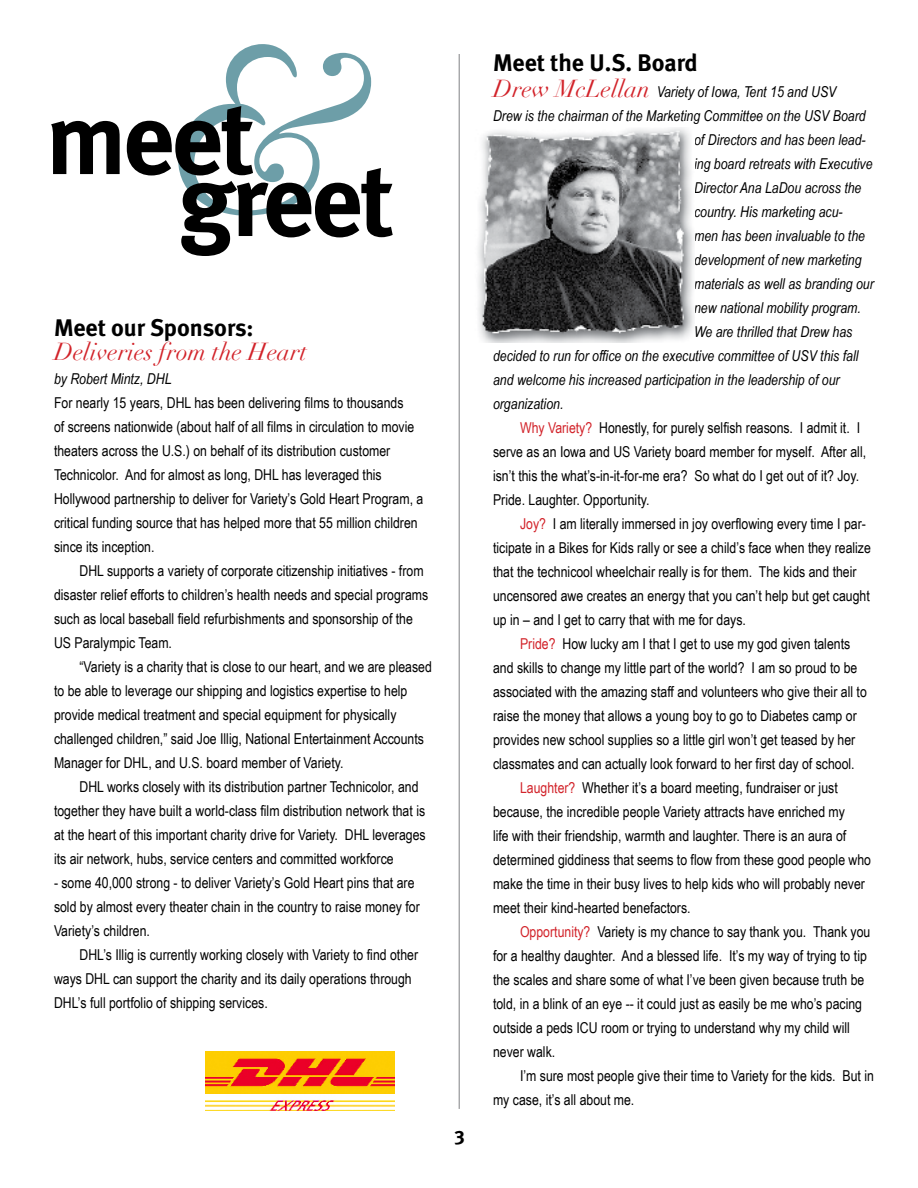
<style>
.page{position:relative;width:918px;height:1188px;background:#fff}
.page>*{position:absolute;margin:0;border:0;box-sizing:border-box;transform-origin:0 0}
.t1{font:italic 258px "Bernhard Modern Std";color:#0d5e6e}
.t2{font:700 102px "Meta";letter-spacing:-.03em;color:#000}
.t3{font:700 24px "Meta";color:#000}
.t4{font:italic 24px "Didot";color:#d2232a}
.t5{font:19.5px "Meta Bold Expert";color:#000}
.t6{font:15px/24px "Arial Narrow";color:#000}
.t7{font:italic 15px "Arial Narrow";color:#000}
.s1{font-family:"Didot";font-size:24px;color:#d2232a}
.s2{color:#d2232a}
</style>
<div class="page">
<hr style="left:459px;top:54px;width:1px;height:1055px;background:#808284">
<img style="left:206px;top:1051px;width:189px;height:60px">
<img style="left:478px;top:127px;width:216px;height:215px">
<h1 class="t1" style="left:157px;top:-1px;width:197px">&amp;</h1>
<h2 class="t2" style="left:46px;top:74px;width:210px">meet</h2>
<h2 class="t2" style="left:178px;top:136px;width:218px">greet</h2>
<h3 class="t3" style="left:54px;top:312px;width:201px">Meet our Sponsors:</h3>
<h3 class="t4" style="left:54px;top:337px;width:254px">Deliveries from the Heart</h3>
<p class="t7" style="left:54px;top:370px;width:119px">by Robert Mintz, DHL</p>
<p class="t6" style="left:54px;top:390px;width:371px">For nearly 15 years, DHL has been delivering films to thousands<br>of screens nationwide (about half of all films in circulation to movie theaters across the U.S.) on behalf of its distribution customer Technicolor. And for almost as long, DHL has leveraged this Hollywood partnership to deliver for Variety’s Gold Heart Program, a critical funding source that has helped more that 55 million children since its inception.</p>
<p class="t6" style="left:54px;top:558px;width:376px;text-indent:26px">DHL supports a variety of corporate citizenship initiatives - from disaster relief efforts to children’s health needs and special programs such as local baseball field refurbishments and sponsorship of the US Paralympic Team.</p>
<p class="t6" style="left:54px;top:654px;width:379px;text-indent:26px">“Variety is a charity that is close to our heart, and we are pleased to be able to leverage our shipping and logistics expertise to help provide medical treatment and special equipment for physically challenged children,” said Joe Illig, National Entertainment Accounts Manager for DHL, and U.S. board member of Variety.</p>
<p class="t6" style="left:54px;top:774px;width:373px;text-indent:26px">DHL works closely with its distribution partner Technicolor, and together they have built a world-class film distribution network that is at the heart of this important charity drive for Variety. DHL leverages its air network, hubs, service centers and committed workforce</p>
<p class="t6" style="left:54px;top:870px;width:367px">- some 40,000 strong - to deliver Variety’s Gold Heart pins that are sold by almost every theater chain in the country to raise money for<br>Variety’s children.</p>
<p class="t6" style="left:54px;top:942px;width:366px;text-indent:26px">DHL’s Illig is currently working closely with Variety to find other ways DHL can support the charity and its daily operations through<br>DHL’s full portfolio of shipping services.</p>
<h3 class="t5" style="left:455px;top:1125px;width:12px">3</h3>
<h3 class="t3" style="left:493px;top:48px;width:206px">Meet the U.S. Board</h3>
<p class="t7" style="left:493px;top:83px;width:345px"><span class="s1">Drew McLellan</span> Variety of Iowa, Tent 15 and USV</p>
<p class="t7" style="left:493px;top:107px;width:374px">Drew is the chairman of the Marketing Committee on the USV Board</p>
<p class="t7" style="left:694px;top:131px;width:173px">of Directors and has been lead-</p>
<p class="t7" style="left:694px;top:155px;width:180px">ing board retreats with Executive</p>
<p class="t7" style="left:694px;top:179px;width:169px">Director Ana LaDou across the</p>
<p class="t7" style="left:694px;top:203px;width:150px">country. His marketing acu-</p>
<p class="t7" style="left:694px;top:227px;width:172px">men has been invaluable to the</p>
<p class="t7" style="left:694px;top:251px;width:169px">development of new marketing</p>
<p class="t7" style="left:694px;top:275px;width:181px">materials as well as branding our</p>
<p class="t7" style="left:694px;top:299px;width:168px">new national mobility program.</p>
<p class="t7" style="left:694px;top:323px;width:160px">We are thrilled that Drew has</p>
<p class="t7" style="left:493px;top:347px;width:367px">decided to run for office on the executive committee of USV this fall</p>
<p class="t7" style="left:493px;top:371px;width:348px">and welcome his increased participation in the leadership of our</p>
<p class="t7" style="left:493px;top:395px;width:72px">organization.</p>
<p class="t6" style="left:520px;top:415px;width:342px"><span class="s2">Why Variety?</span> Honestly, for purely selfish reasons. I admit it. I</p>
<p class="t6" style="left:493px;top:439px;width:375px">serve as an Iowa and US Variety board member for myself. After all,</p>
<p class="t6" style="left:493px;top:463px;width:368px">isn’t this the what’s-in-it-for-me era? So what do I get out of it? Joy.</p>
<p class="t6" style="left:493px;top:487px;width:158px">Pride. Laughter. Opportunity.</p>
<p class="t6" style="left:520px;top:511px;width:347px"><span class="s2">Joy?</span> I am literally immersed in joy overflowing every time I par-</p>
<p class="t6" style="left:493px;top:535px;width:379px">ticipate in a Bikes for Kids rally or see a child’s face when they realize</p>
<p class="t6" style="left:493px;top:559px;width:365px">that the technicool wheelchair really is for them. The kids and their</p>
<p class="t6" style="left:493px;top:583px;width:378px">uncensored awe creates an energy that you can’t help but get caught</p>
<p class="t6" style="left:493px;top:607px;width:254px">up in – and I get to carry that with me for days.</p>
<p class="t6" style="left:520px;top:631px;width:332px"><span class="s2">Pride?</span> How lucky am I that I get to use my god given talents</p>
<p class="t6" style="left:493px;top:655px;width:366px">and skills to change my little part of the world? I am so proud to be</p>
<p class="t6" style="left:493px;top:679px;width:375px">associated with the amazing staff and volunteers who give their all to</p>
<p class="t6" style="left:493px;top:703px;width:365px">raise the money that allows a young boy to go to Diabetes camp or</p>
<p class="t6" style="left:493px;top:727px;width:364px">provides new school supplies so a little girl won’t get teased by her</p>
<p class="t6" style="left:493px;top:751px;width:363px">classmates and can actually look forward to her first day of school.</p>
<p class="t6" style="left:520px;top:775px;width:319px"><span class="s2">Laughter?</span> Whether it’s a board meeting, fundraiser or just</p>
<p class="t6" style="left:493px;top:799px;width:353px">because, the incredible people Variety attracts have enriched my</p>
<p class="t6" style="left:493px;top:823px;width:355px">life with their friendship, warmth and laughter. There is an aura of</p>
<p class="t6" style="left:493px;top:847px;width:380px">determined giddiness that seems to flow from these good people who</p>
<p class="t6" style="left:493px;top:871px;width:373px">make the time in their busy lives to help kids who will probably never</p>
<p class="t6" style="left:493px;top:895px;width:199px">meet their kind-hearted benefactors.</p>
<p class="t6" style="left:520px;top:919px;width:352px"><span class="s2">Opportunity?</span> Variety is my chance to say thank you. Thank you</p>
<p class="t6" style="left:493px;top:943px;width:375px">for a healthy daughter. And a blessed life. It’s my way of trying to tip</p>
<p class="t6" style="left:493px;top:967px;width:373px">the scales and share some of what I’ve been given because truth be</p>
<p class="t6" style="left:493px;top:991px;width:371px">told, in a blink of an eye -- it could just as easily be me who’s pacing</p>
<p class="t6" style="left:493px;top:1015px;width:358px">outside a peds ICU room or trying to understand why my child will</p>
<p class="t6" style="left:493px;top:1039px;width:64px">never walk.</p>
<p class="t6" style="left:520px;top:1063px;width:355px">I’m sure most people give their time to Variety for the kids. But in</p>
<p class="t6" style="left:493px;top:1087px;width:143px">my case, it’s all about me.</p>
</div>
